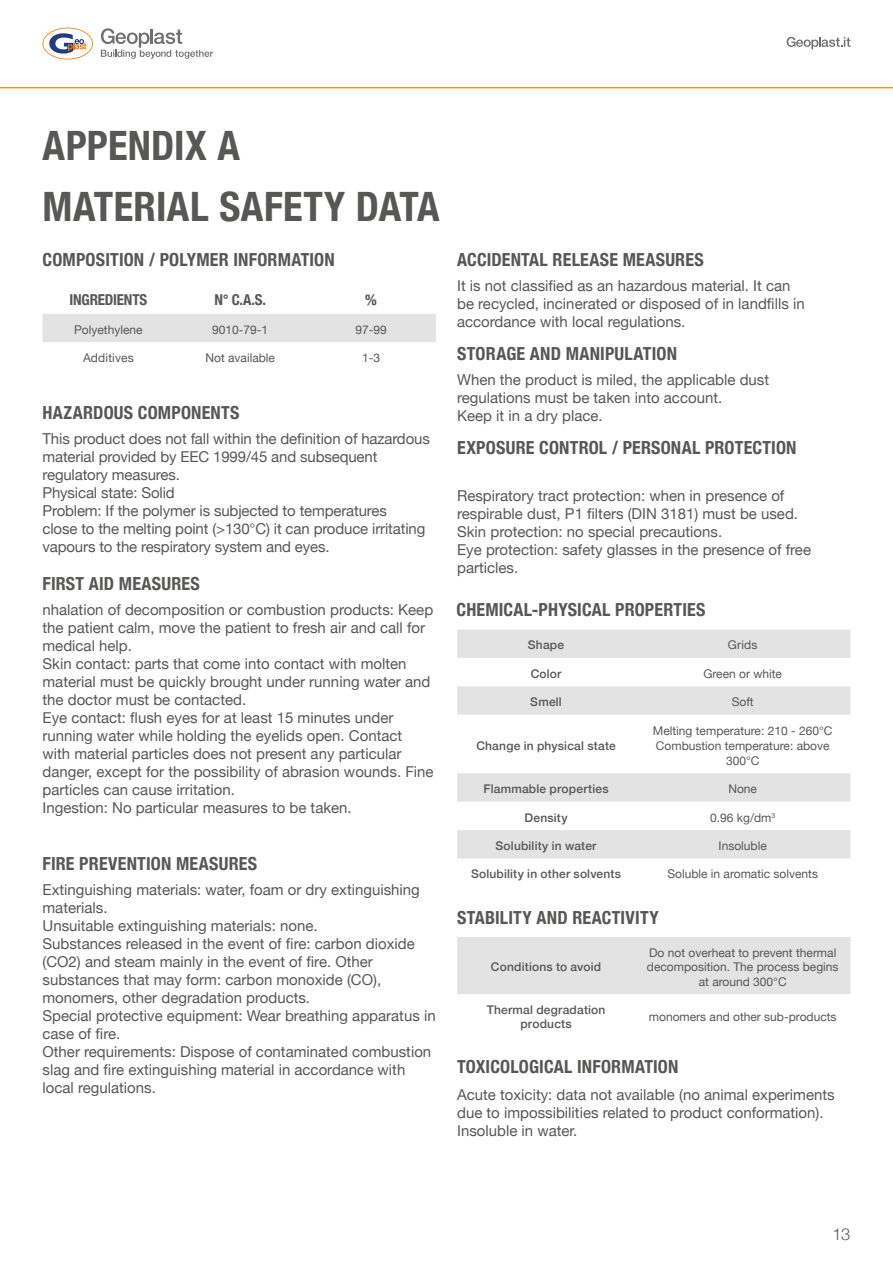
<style>
.page{position:relative;width:893px;height:1263px;background:#fff}
.page>*{position:absolute;margin:0;border:0;box-sizing:border-box;transform-origin:0 0}
.t1{font:700 condensed 40.5px/61.5px "Helvetica Neue";letter-spacing:.01em;color:#575756}
.t2{font:700 condensed 18px "Helvetica Neue";letter-spacing:.01em;color:#575756}
.t3{font:300 16.5px "Helvetica Neue";color:#575756}
.t4{font:15px/18px "Helvetica Neue";color:#575756}
.t5{font:700 condensed 15px "Helvetica Neue";letter-spacing:-.015em;color:#575756}
.t6{font:12px/15px "Helvetica Neue";color:#575756;text-align:center}
.t7{font:500 12px/14.4px "Helvetica Neue";letter-spacing:.015em;color:#575756;text-align:center}
</style>
<div class="page">
<hr style="left:0;top:87px;width:893px;height:1px;background:#ec7c01">
<svg style="left:787px;top:37px;width:63px;height:12px"></svg>
<svg style="left:43px;top:28px;width:50px;height:32px"></svg>
<svg style="left:101px;top:28px;width:112px;height:31px"></svg>
<div style="left:43px;top:314px;width:393px;height:28px;background:#e3e3e3"></div>
<svg style="left:457px;top:629px;width:393px;height:229px"></svg>
<div style="left:457px;top:937px;width:393px;height:57px;background:#e3e3e3"></div>
<h1 class="t1" style="left:43px;top:112px;width:399px">APPENDIX A<br>MATERIAL SAFETY DATA</h1>
<p class="t2" style="left:43px;top:244px;width:294px">COMPOSITION / POLYMER INFORMATION</p>
<p class="t5" style="left:70px;top:287px;width:79px">INGREDIENTS</p>
<p class="t5" style="left:214px;top:287px;width:53px">N° C.A.S.</p>
<p class="t5" style="left:365px;top:287px;width:13px">%</p>
<p class="t6" style="left:74px;top:323px;width:70px">Polyethylene</p>
<p class="t6" style="left:212px;top:323px;width:58px">9010-79-1</p>
<p class="t6" style="left:355px;top:323px;width:33px">97-99</p>
<p class="t6" style="left:83px;top:351px;width:52px">Additives</p>
<p class="t6" style="left:205px;top:351px;width:71px">Not available</p>
<p class="t6" style="left:362px;top:351px;width:20px">1-3</p>
<p class="t2" style="left:43px;top:398px;width:198px">HAZARDOUS COMPONENTS</p>
<p class="t4" style="left:43px;top:430px;width:389px">This product does not fall within the definition of hazardous material provided by EEC 1999/45 and subsequent regulatory measures.<br>Physical state: Solid<br>Problem: If the polymer is subjected to temperatures<br>close to the melting point (&gt;130°C) it can produce irritating vapours to the respiratory system and eyes.</p>
<p class="t2" style="left:43px;top:569px;width:159px">FIRST AID MEASURES</p>
<p class="t4" style="left:43px;top:602px;width:393px">nhalation of decomposition or combustion products: Keep the patient calm, move the patient to fresh air and call for medical help.<br>Skin contact: parts that come into contact with molten material must be quickly brought under running water and the doctor must be contacted.<br>Eye contact: flush eyes for at least 15 minutes under running water while holding the eyelids open. Contact with material particles does not present any particular danger, except for the possibility of abrasion wounds. Fine particles can cause irritation.<br>Ingestion: No particular measures to be taken.</p>
<p class="t2" style="left:43px;top:848px;width:216px">FIRE PREVENTION MEASURES</p>
<p class="t4" style="left:43px;top:881px;width:395px">Extinguishing materials: water, foam or dry extinguishing materials.<br>Unsuitable extinguishing materials: none.<br>Substances released in the event of fire: carbon dioxide (CO2) and steam mainly in the event of fire. Other substances that may form: carbon monoxide (CO), monomers, other degradation products.<br>Special protective equipment: Wear breathing apparatus in case of fire.<br>Other requirements: Dispose of contaminated combustion slag and fire extinguishing material in accordance with local regulations.</p>
<p class="t2" style="left:457px;top:244px;width:248px">ACCIDENTAL RELEASE MEASURES</p>
<p class="t4" style="left:457px;top:277px;width:349px">It is not classified as an hazardous material. It can be recycled, incinerated or disposed of in landfills in accordance with local regulations.</p>
<p class="t2" style="left:457px;top:339px;width:221px">STORAGE AND MANIPULATION</p>
<p class="t4" style="left:457px;top:372px;width:314px">When the product is miled, the applicable dust regulations must be taken into account.<br>Keep it in a dry place.</p>
<p class="t2" style="left:457px;top:433px;width:341px">EXPOSURE CONTROL / PERSONAL PROTECTION</p>
<p class="t4" style="left:457px;top:487px;width:355px">Respiratory tract protection: when in presence of respirable dust, P1 filters (DIN 3181) must be used.<br>Skin protection: no special precautions.<br>Eye protection: safety glasses in the presence of free particles.</p>
<p class="t2" style="left:457px;top:594px;width:250px">CHEMICAL-PHYSICAL PROPERTIES</p>
<p class="t7" style="left:528px;top:637px;width:38px">Shape</p>
<p class="t6" style="left:728px;top:638px;width:31px">Grids</p>
<p class="t7" style="left:531px;top:665px;width:32px">Color</p>
<p class="t6" style="left:703px;top:667px;width:80px">Green or white</p>
<p class="t7" style="left:530px;top:694px;width:33px">Smell</p>
<p class="t6" style="left:732px;top:695px;width:23px">Soft</p>
<p class="t7" style="left:476px;top:737px;width:141px">Change in physical state</p>
<p class="t6" style="left:653px;top:724px;width:181px">Melting temperature: 210 - 260°C<br>Combustion temperature: above<br>300°C</p>
<p class="t7" style="left:483px;top:781px;width:127px">Flammable properties</p>
<p class="t6" style="left:728px;top:782px;width:30px">None</p>
<p class="t7" style="left:524px;top:809px;width:45px">Density</p>
<p class="t6" style="left:710px;top:810px;width:67px">0.96 kg/dm<sup>3</sup></p>
<p class="t7" style="left:496px;top:837px;width:102px">Solubility in water</p>
<p class="t6" style="left:719px;top:839px;width:50px">Insoluble</p>
<p class="t7" style="left:471px;top:866px;width:151px">Solubility in other solvents</p>
<p class="t6" style="left:667px;top:867px;width:152px">Soluble in aromatic solvents</p>
<p class="t2" style="left:457px;top:903px;width:203px">STABILITY AND REACTIVITY</p>
<p class="t7" style="left:491px;top:959px;width:112px">Conditions to avoid</p>
<p class="t6" style="left:647px;top:946px;width:193px;line-height:14.4px">Do not overheat to prevent thermal decomposition. The process begins at around 300°C</p>
<p class="t7" style="left:487px;top:1002px;width:120px">Thermal degradation products</p>
<p class="t6" style="left:649px;top:1010px;width:189px">monomers and other sub-products</p>
<p class="t2" style="left:457px;top:1052px;width:223px">TOXICOLOGICAL INFORMATION</p>
<p class="t4" style="left:457px;top:1087px;width:379px">Acute toxicity: data not available (no animal experiments due to impossibilities related to product conformation).<br>Insoluble in water.</p>
<p class="t3" style="left:833px;top:1220px;width:19px">13</p>
</div>
